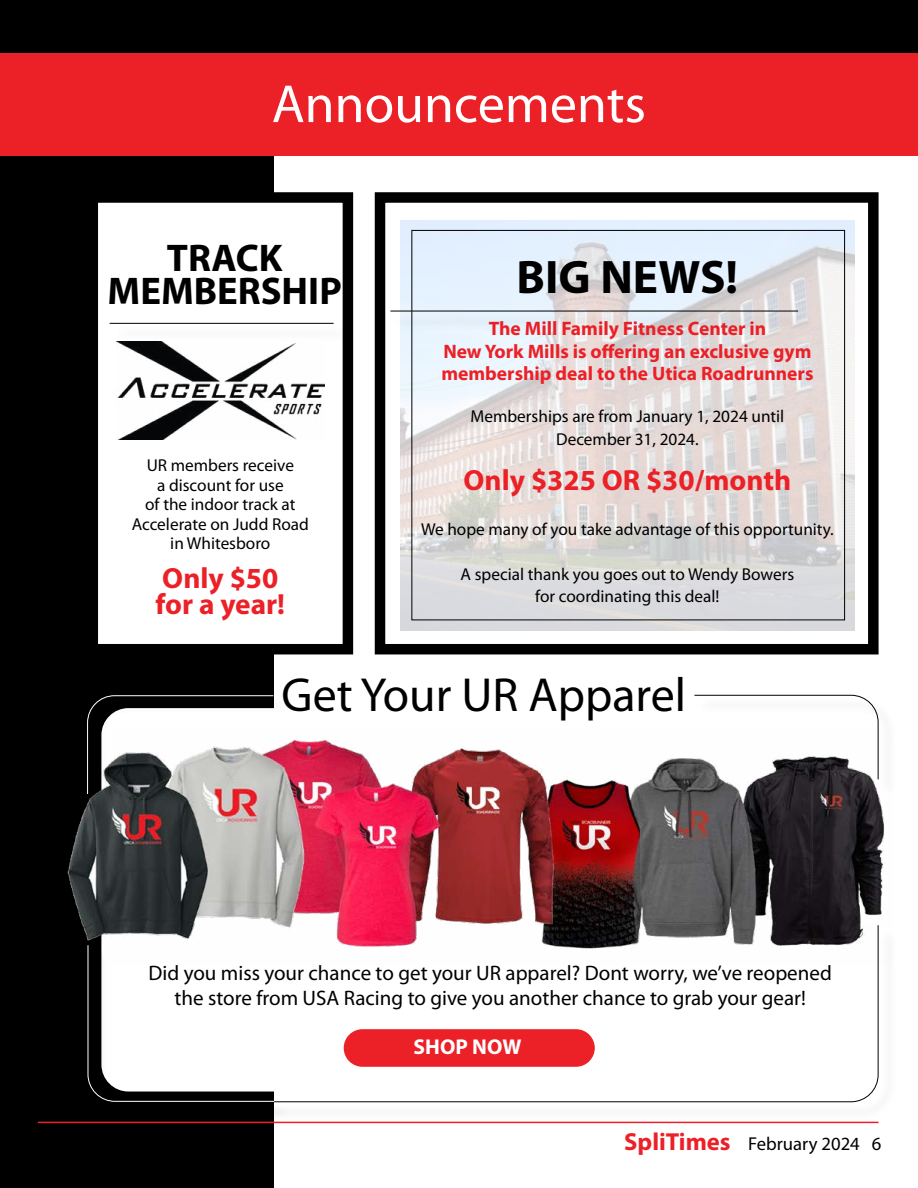
<style>
.page{position:relative;width:918px;height:1188px;background:#fff}
.page>*{position:absolute;margin:0;border:0;box-sizing:border-box;transform-origin:0 0}
.t1{font:54px "Myriad Pro";color:#fff}
.t2{font:48px "Myriad Pro";color:#000}
.t3{font:700 47.25px "Myriad Pro";color:#000}
.t4{font:700 38.7px/33.2px "Myriad Pro";color:#000;text-align:center}
.t5{font:700 29.25px/25.5px "Myriad Pro";color:#ec2027}
.t6{font:700 21.45px "Myriad Pro";color:#fff}
.t7{font:21px/25.5px "Myriad Pro";color:#000;text-align:center}
.t8{font:700 19.5px/22.5px "Myriad Pro";color:#ec2027;text-align:center}
.t9{font:18.75px "Myriad Pro";color:#000}
.t10{font:17.25px/19.5px "Myriad Pro";color:#000;text-align:center}
.s1{font-weight:700;font-size:24.75px;color:#ec2027}
</style>
<div class="page">
<div style="left:0;top:0;width:273px;height:1188px;background:#000"></div>
<img style="left:400px;top:220px;width:455px;height:411px">
<div style="left:375px;top:192px;width:504px;height:462px;border:10px solid #000"></div>
<div style="left:93px;top:197px;width:255px;height:452px;background:#fff"></div>
<div style="left:88px;top:192px;width:265px;height:462px;border:10px solid #000"></div>
<hr style="left:38px;top:1122px;width:841px;height:1px;background:#ec2027">
<div style="left:0;top:28px;width:918px;height:128px;background:#ec2027"></div>
<div style="left:0;top:0;width:918px;height:52px;background:#000"></div>
<img style="left:67px;top:740px;width:818px;height:198px">
<div style="left:89px;top:697px;width:202px;height:115px;background:#000;opacity:.3"></div>
<svg style="left:87px;top:695px;width:187px;height:100px"></svg>
<div style="left:89px;top:929px;width:808px;height:192px;background:#fbfbfb"></div>
<svg style="left:87px;top:924px;width:792px;height:179px"></svg>
<div style="left:698px;top:697px;width:199px;height:100px;background:#000;opacity:.3"></div>
<svg style="left:694px;top:694px;width:185px;height:86px"></svg>
<div style="left:89px;top:949px;width:203px;height:171px;background:#000;opacity:.3"></div>
<svg style="left:87px;top:944px;width:188px;height:158px"></svg>
<div style="left:394px;top:312px;width:422px;height:18px;background:#000;opacity:.3"></div>
<hr style="left:390px;top:311px;width:408px;height:1px;background:#000">
<img style="left:117px;top:343px;width:207px;height:97px">
<div style="left:113px;top:325px;width:238px;height:18px;background:#fcfcfc"></div>
<hr style="left:110px;top:323px;width:224px;height:1px;background:#000">
<h1 class="t1" style="left:272px;top:71px;width:376px">Announcements</h1>
<h3 class="t4" style="left:108px;top:240px;width:236px">TRACK<br>MEMBERSHIP</h3>
<p class="t10" style="left:132px;top:456px;width:179px">UR members receive<br>a discount for use<br>of the indoor track at<br>Accelerate on Judd Road in Whitesboro</p>
<h3 class="t5" style="left:156px;top:565px;width:131px">Only $50 for a year!</h3>
<h3 class="t3" style="left:517px;top:246px;width:223px">BIG NEWS!</h3>
<p class="t8" style="left:441px;top:317px;width:374px">The Mill Family Fitness Center in<br>New York Mills is offering an exclusive gym membership deal to the Utica Roadrunners</p>
<p class="t10" style="left:471px;top:405px;width:315px;line-height:22.5px">Memberships are from January 1, 2024 until<br>December 31, 2024.</p>
<h3 class="t5" style="left:464px;top:466px;width:329px">Only $325 OR $30/month</h3>
<p class="t10" style="left:421px;top:519px;width:414px">We hope many of you take advantage of this opportunity.</p>
<p class="t10" style="left:461px;top:562px;width:335px;line-height:22.5px">A special thank you goes out to Wendy Bowers for coordinating this deal!</p>
<h2 class="t2" style="left:281px;top:665px;width:406px">Get Your UR Apparel</h2>
<p class="t7" style="left:149px;top:960px;width:685px">Did you miss your chance to get your UR apparel? Dont worry, we’ve reopened the store from USA Racing to give you another chance to grab your gear!</p>
<p class="t6" style="left:414px;top:1033px;width:109px">SHOP NOW</p>
<p class="t9" style="left:624px;top:1132px;width:258px"><span class="s1">SpliTimes</span> February 2024 6</p>
</div>
